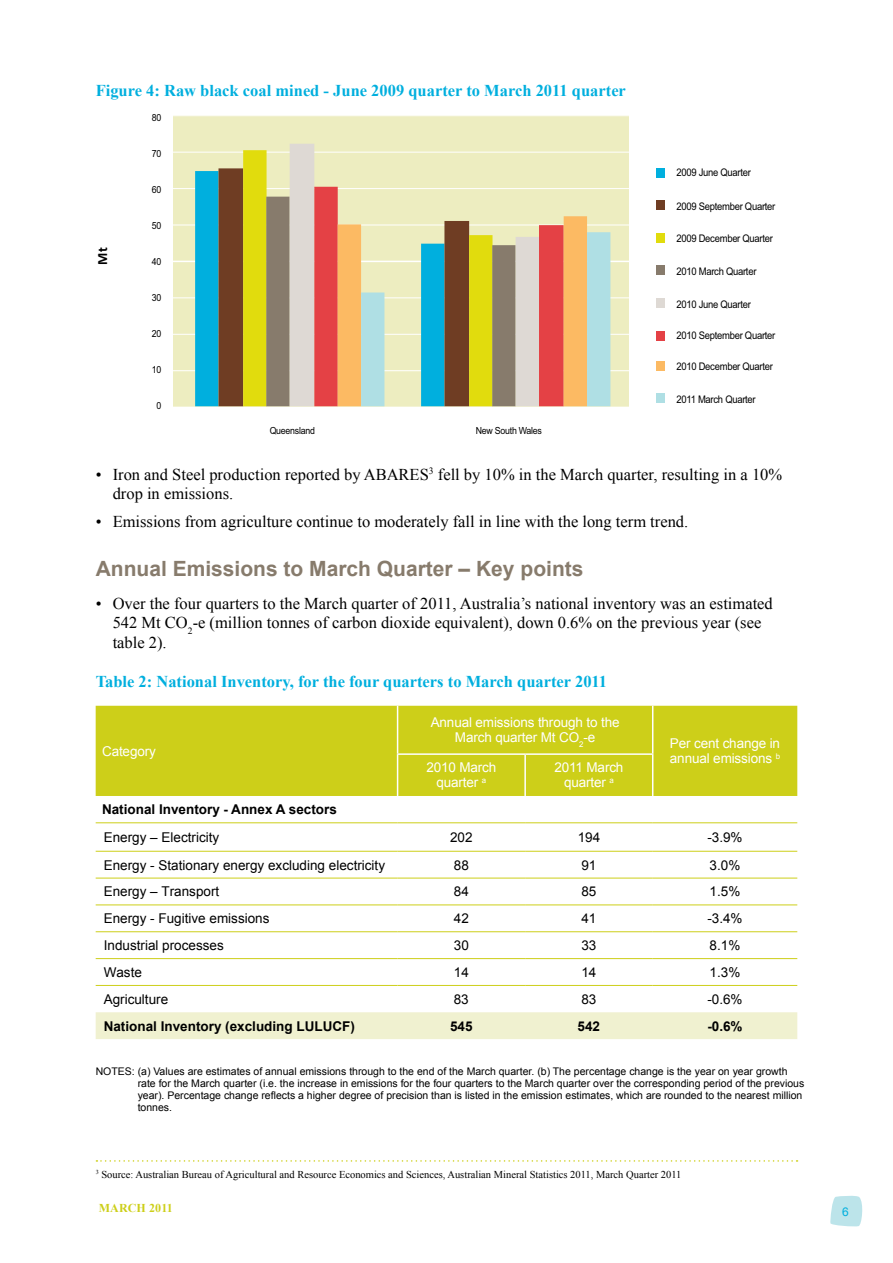
<style>
.page{position:relative;width:893px;height:1263px;background:#fff}
.page>*{position:absolute;margin:0;border:0;box-sizing:border-box;transform-origin:0 0}
.t1{font:700 21px "Arial";color:#877b6c}
.t2{font:16.5px/19.5px "Times New Roman";color:#000}
.t3{font:700 16.5px "Times New Roman";color:#00afde}
.t4{font:700 13.95px "Calibri";color:#000}
.t5{font:13.5px "Arial";color:#000}
.t6{font:13.5px/15px "Arial";letter-spacing:-.01em;color:#fff;text-align:center}
.t7{font:700 13.5px "Arial";color:#000}
.t8{font:700 12px "Times New Roman";letter-spacing:.01em;color:#cdcf19}
.t9{font:12px "Arial";color:#00afde}
.t10{font:10.5px/12px "Arial";color:#000}
.t11{font:10.5px "Arial";letter-spacing:-.03em;color:#000;scale:.9 1}
.t12{font:10.5px "Times New Roman";color:#000}
.t13{font:9.75px "Arial";letter-spacing:-.03em;color:#000;scale:.9 1}
</style>
<div class="page">
<svg style="left:830px;top:1195px;width:33px;height:32px"></svg>
<div style="left:173px;top:116px;width:456px;height:291px;background:#ededc0"></div>
<hr style="left:172px;top:152px;width:458px;height:1px;background:#fff">
<hr style="left:172px;top:188px;width:458px;height:1px;background:#fff">
<hr style="left:172px;top:225px;width:458px;height:1px;background:#fff">
<hr style="left:172px;top:297px;width:458px;height:1px;background:#fff">
<hr style="left:172px;top:334px;width:458px;height:1px;background:#fff">
<hr style="left:172px;top:370px;width:458px;height:1px;background:#fff">
<hr style="left:173px;top:261px;width:457px;height:1px;background:#fff">
<div style="left:195px;top:171px;width:23px;height:235px;background:#00afde"></div>
<div style="left:218px;top:168px;width:25px;height:238px;background:#6f3d23"></div>
<svg style="left:243px;top:150px;width:47px;height:256px;background:#e2de2a"></svg>
<svg style="left:266px;top:197px;width:24px;height:209px;background:#8a7e6d"></svg>
<svg style="left:290px;top:144px;width:249px;height:262px"></svg>
<svg style="left:314px;top:187px;width:225px;height:219px"></svg>
<svg style="left:338px;top:216px;width:249px;height:190px;fill:#fcba63"></svg>
<svg style="left:361px;top:232px;width:249px;height:174px"></svg>
<div style="left:656px;top:168px;width:9px;height:9px;background:#00afde"></div>
<div style="left:656px;top:200px;width:9px;height:10px;background:#6f3d23"></div>
<div style="left:656px;top:233px;width:9px;height:10px;background:#e1dc0d"></div>
<div style="left:656px;top:266px;width:9px;height:9px;background:#877b6c"></div>
<div style="left:656px;top:298px;width:9px;height:10px;background:#ded9d4"></div>
<div style="left:656px;top:331px;width:9px;height:9px;background:#e44145"></div>
<div style="left:656px;top:361px;width:9px;height:10px;background:#fcba63"></div>
<div style="left:656px;top:393px;width:9px;height:10px;background:#afdfe4"></div>
<div style="left:96px;top:706px;width:701px;height:90px;background:#cdcf19"></div>
<div style="left:96px;top:1012px;width:701px;height:27px;background:#f0f1d0"></div>
<hr style="left:397px;top:706px;width:1px;height:47px;background:#fff">
<hr style="left:652px;top:706px;width:1px;height:47px;background:#fff">
<hr style="left:397px;top:753px;width:128px;height:2px;background:#fff">
<hr style="left:397px;top:755px;width:1px;height:41px;background:#fff">
<hr style="left:525px;top:753px;width:128px;height:2px;background:#fff">
<hr style="left:652px;top:755px;width:1px;height:41px;background:#fff">
<hr style="left:524px;top:755px;width:2px;height:41px;background:#fff">
<hr style="left:96px;top:822px;width:302px;height:1px;background:#cdcf19">
<hr style="left:398px;top:822px;width:127px;height:1px;background:#cdcf19">
<hr style="left:525px;top:822px;width:128px;height:1px;background:#cdcf19">
<hr style="left:653px;top:822px;width:144px;height:1px;background:#cdcf19">
<hr style="left:96px;top:851px;width:302px;height:1px;background:#cdcf19">
<hr style="left:398px;top:851px;width:127px;height:1px;background:#cdcf19">
<hr style="left:525px;top:851px;width:128px;height:1px;background:#cdcf19">
<hr style="left:653px;top:851px;width:144px;height:1px;background:#cdcf19">
<hr style="left:96px;top:878px;width:302px;height:1px;background:#cdcf19">
<hr style="left:398px;top:878px;width:127px;height:1px;background:#cdcf19">
<hr style="left:525px;top:878px;width:128px;height:1px;background:#cdcf19">
<hr style="left:653px;top:878px;width:144px;height:1px;background:#cdcf19">
<hr style="left:96px;top:905px;width:302px;height:1px;background:#cdcf19">
<hr style="left:398px;top:905px;width:127px;height:1px;background:#cdcf19">
<hr style="left:525px;top:905px;width:128px;height:1px;background:#cdcf19">
<hr style="left:653px;top:905px;width:144px;height:1px;background:#cdcf19">
<hr style="left:96px;top:931px;width:302px;height:1px;background:#cdcf19">
<hr style="left:398px;top:931px;width:127px;height:1px;background:#cdcf19">
<hr style="left:525px;top:931px;width:128px;height:1px;background:#cdcf19">
<hr style="left:653px;top:931px;width:144px;height:1px;background:#cdcf19">
<hr style="left:96px;top:958px;width:302px;height:1px;background:#cdcf19">
<hr style="left:398px;top:958px;width:127px;height:1px;background:#cdcf19">
<hr style="left:525px;top:958px;width:128px;height:1px;background:#cdcf19">
<hr style="left:653px;top:958px;width:144px;height:1px;background:#cdcf19">
<hr style="left:96px;top:985px;width:302px;height:1px;background:#cdcf19">
<hr style="left:398px;top:985px;width:127px;height:1px;background:#cdcf19">
<hr style="left:525px;top:985px;width:128px;height:1px;background:#cdcf19">
<hr style="left:653px;top:985px;width:144px;height:1px;background:#cdcf19">
<svg style="left:96px;top:1160px;width:701px;height:2px"></svg>
<h2 class="t3" style="left:96px;top:79px;width:532px">Figure 4: Raw black coal mined - June 2009 quarter to March 2011 quarter</h2>
<h3 class="t4" style="left:94px;top:265px;width:19px;rotate:-90deg">Mt</h3>
<p class="t13" style="left:152px;top:111px;width:12px">80</p>
<p class="t13" style="left:152px;top:147px;width:12px">70</p>
<p class="t13" style="left:152px;top:183px;width:12px">60</p>
<p class="t13" style="left:152px;top:219px;width:12px">50</p>
<p class="t13" style="left:152px;top:255px;width:12px">40</p>
<p class="t13" style="left:152px;top:291px;width:12px">30</p>
<p class="t13" style="left:152px;top:327px;width:12px">20</p>
<p class="t13" style="left:152px;top:364px;width:12px">10</p>
<p class="t13" style="left:156px;top:400px;width:7px">0</p>
<p class="t13" style="left:270px;top:424px;width:52px">Queensland</p>
<p class="t13" style="left:476px;top:424px;width:75px">New South Wales</p>
<p class="t11" style="left:676px;top:165px;width:84px">2009 June Quarter</p>
<p class="t11" style="left:676px;top:199px;width:111px">2009 September Quarter</p>
<p class="t11" style="left:676px;top:232px;width:109px">2009 December Quarter</p>
<p class="t11" style="left:676px;top:265px;width:90px">2010 March Quarter</p>
<p class="t11" style="left:676px;top:297px;width:84px">2010 June Quarter</p>
<p class="t11" style="left:676px;top:328px;width:111px">2010 September Quarter</p>
<p class="t11" style="left:676px;top:360px;width:109px">2010 December Quarter</p>
<p class="t11" style="left:676px;top:393px;width:90px">2011 March Quarter</p>
<h2 class="t2" style="left:113px;top:464px;width:671px;text-indent:-17px">• Iron and Steel production reported by ABARES<sup>3</sup> fell by 10% in the March quarter, resulting in a 10% drop in emissions.</h2>
<h2 class="t2" style="left:96px;top:512px;width:594px">• Emissions from agriculture continue to moderately fall in line with the long term trend.</h2>
<h1 class="t1" style="left:96px;top:555px;width:489px">Annual Emissions to March Quarter – Key points</h1>
<h2 class="t2" style="left:113px;top:593px;width:662px;text-indent:-17px">• Over the four quarters to the March quarter of 2011, Australia’s national inventory was an estimated<br>542 Mt CO<sub>2</sub>-e (million tonnes of carbon dioxide equivalent), down 0.6% on the previous year (see table 2).</h2>
<h2 class="t3" style="left:96px;top:670px;width:513px">Table 2: National Inventory, for the four quarters to March quarter 2011</h2>
<p class="t6" style="left:102px;top:744px;width:55px">Category</p>
<p class="t6" style="left:431px;top:715px;width:190px">Annual emissions through to the<br>March quarter Mt CO<sub>2</sub>-e</p>
<p class="t6" style="left:426px;top:760px;width:72px">2010 March quarter <sup>a</sup></p>
<p class="t6" style="left:554px;top:760px;width:71px">2011 March quarter <sup>a</sup></p>
<p class="t6" style="left:670px;top:736px;width:112px;text-align:left">Per cent change in annual emissions <sup>b</sup></p>
<p class="t7" style="left:102px;top:801px;width:236px">National Inventory - Annex A sectors</p>
<p class="t5" style="left:104px;top:828px;width:117px">Energy – Electricity</p>
<p class="t5" style="left:450px;top:828px;width:24px">202</p>
<p class="t5" style="left:578px;top:828px;width:24px">194</p>
<p class="t5" style="left:707px;top:828px;width:37px">-3.9%</p>
<p class="t5" style="left:104px;top:856px;width:283px">Energy - Stationary energy excluding electricity</p>
<p class="t5" style="left:454px;top:856px;width:17px">88</p>
<p class="t5" style="left:581px;top:856px;width:17px">91</p>
<p class="t5" style="left:710px;top:856px;width:32px">3.0%</p>
<p class="t5" style="left:104px;top:883px;width:117px">Energy – Transport</p>
<p class="t5" style="left:454px;top:883px;width:17px">84</p>
<p class="t5" style="left:581px;top:883px;width:17px">85</p>
<p class="t5" style="left:710px;top:883px;width:32px">1.5%</p>
<p class="t5" style="left:104px;top:910px;width:167px">Energy - Fugitive emissions</p>
<p class="t5" style="left:454px;top:910px;width:17px">42</p>
<p class="t5" style="left:581px;top:910px;width:17px">41</p>
<p class="t5" style="left:707px;top:910px;width:37px">-3.4%</p>
<p class="t5" style="left:104px;top:936px;width:122px">Industrial processes</p>
<p class="t5" style="left:454px;top:936px;width:17px">30</p>
<p class="t5" style="left:581px;top:936px;width:17px">33</p>
<p class="t5" style="left:710px;top:936px;width:32px">8.1%</p>
<p class="t5" style="left:104px;top:963px;width:40px">Waste</p>
<p class="t5" style="left:454px;top:963px;width:17px">14</p>
<p class="t5" style="left:581px;top:963px;width:17px">14</p>
<p class="t5" style="left:710px;top:963px;width:32px">1.3%</p>
<p class="t5" style="left:104px;top:990px;width:66px">Agriculture</p>
<p class="t5" style="left:454px;top:990px;width:17px">83</p>
<p class="t5" style="left:581px;top:990px;width:17px">83</p>
<p class="t5" style="left:707px;top:990px;width:37px">-0.6%</p>
<p class="t7" style="left:104px;top:1017px;width:253px">National Inventory (excluding LULUCF)</p>
<p class="t7" style="left:450px;top:1017px;width:24px">545</p>
<p class="t7" style="left:578px;top:1017px;width:24px">542</p>
<p class="t7" style="left:707px;top:1017px;width:37px">-0.6%</p>
<p class="t10" style="left:138px;top:1065px;width:668px;text-indent:-42px">NOTES: (a) Values are estimates of annual emissions through to the end of the March quarter. (b) The percentage change is the year on year growth rate for the March quarter (i.e. the increase in emissions for the four quarters to the March quarter over the corresponding period of the previous year). Percentage change reflects a higher degree of precision than is listed in the emission estimates, which are rounded to the nearest million tonnes.</p>
<p class="t12" style="left:96px;top:1167px;width:587px"><sup>3</sup> Source: Australian Bureau of Agricultural and Resource Economics and Sciences, Australian Mineral Statistics 2011, March Quarter 2011</p>
<p class="t8" style="left:99px;top:1200px;width:76px">March 2011</p>
<p class="t9" style="left:842px;top:1204px;width:8px">6</p>
</div>
